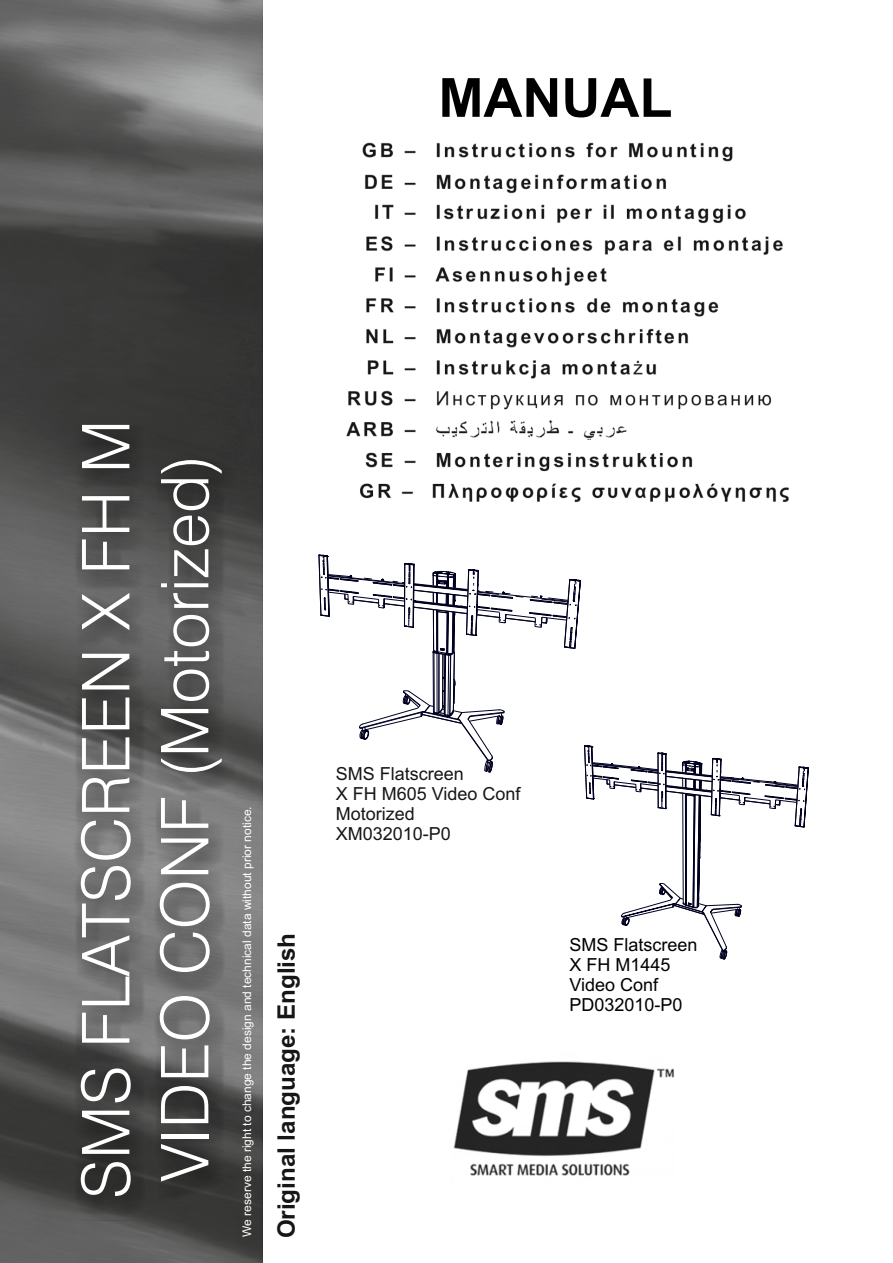
<style>
.page{position:relative;width:893px;height:1263px;background:#fff}
.page>*{position:absolute;margin:0;border:0;box-sizing:border-box;transform-origin:0 0}
.t1{font:300 65.85px/78.9px "Swiss 721 BT";color:#fff}
.t2{font:700 54px "Arial";color:#000}
.t3{font:700 24.15px "Arial";color:#151616}
.t4{font:18px/20.1px "Arial";color:#151616}
.t5{font:18px/20.1px "Arial";color:#000}
.t6{font:12px "Arial";color:#fff}
</style>
<div class="page">
<img style="left:0;top:0;width:262px;height:1263px">
<div style="left:74px;top:425px;width:162px;height:795px;background:#151616;opacity:.49"></div>
<img style="left:453px;top:1061px;width:221px;height:115px">
<svg style="left:318px;top:142px;width:491px;height:818px"></svg>
<h2 class="t2" style="left:438px;top:77px;width:235px">MANUAL</h2>
<h1 class="t1" style="left:73px;top:1199px;width:781px;rotate:-90deg">SMS FLATSCREEN X FH M<br>VIDEO CONF (Motorized)</h1>
<p class="t6" style="left:242px;top:1237px;width:432px;rotate:-90deg">We reserve the right to change the design and technical data without prior notice.</p>
<h3 class="t3" style="left:277px;top:1238px;width:307px;rotate:-90deg">Original language: English</h3>
<h3 class="t4" style="left:336px;top:765px;width:186px">SMS Flatscreen<br>X FH M605 Video Conf<br>Motorized<br>XM032010-P0</h3>
<h3 class="t5" style="left:569px;top:936px;width:130px">SMS Flatscreen<br>X FH M1445<br>Video Conf<br>PD032010-P0</h3>
</div>
